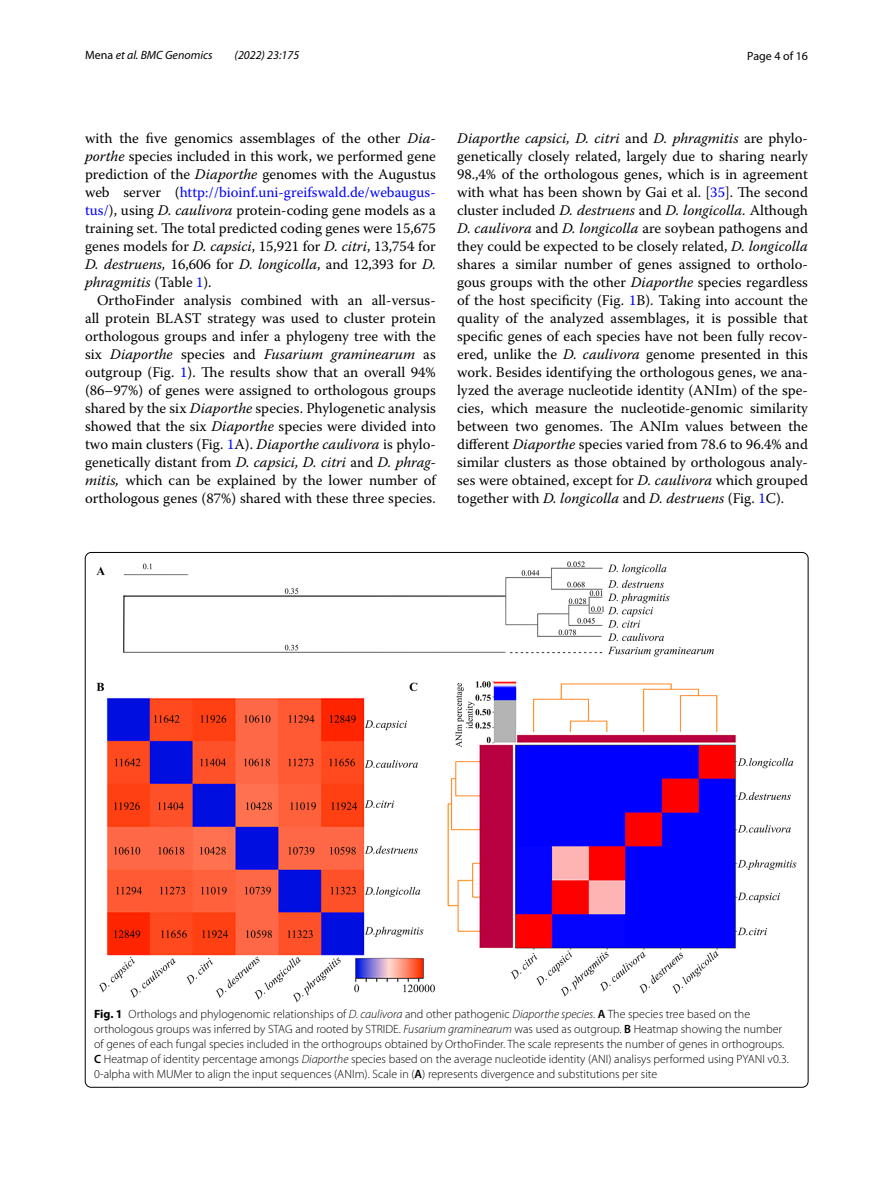
<style>
.page{position:relative;width:893px;height:1187px;background:#fff}
.page>*{position:absolute;margin:0;border:0;box-sizing:border-box;transform-origin:0 0}
.t1{font:14.7px/18px "Warnock Pro";color:#000;text-align:justify}
.t2{font:300 12px/15px "Myriad Pro";color:#000}
.t3{font:italic 12px "Myriad Pro";color:#000}
.t4{font:12px "Myriad Pro";color:#000}
.s1{font-style:normal}
.s2{font-style:italic}
.s3{color:#00f}
.s4{font-weight:700}
.s5{font-weight:600}
</style>
<div class="page">
<img style="left:96px;top:561px;width:701px;height:441px">
<p class="t3" style="left:85px;top:48px;width:129px"><span class="s1">Mena</span> et al. BMC Genomics</p>
<p class="t3" style="left:235px;top:48px;width:66px">(2022) 23:175</p>
<p class="t4" style="left:747px;top:48px;width:62px">Page 4 of 16</p>
<p class="t1" style="left:85px;top:128px;width:352px">with the five genomics assemblages of the other <span class="s2">Dia&shy;porthe</span> species included in this work, we performed gene prediction of the <span class="s2">Diaporthe</span> genomes with the Augustus web server (<span class="s3">http://bioinf.uni-greifswald.de/webaugus&shy;tus/</span>), using <span class="s2">D. caulivora</span> protein-coding gene models as a training set. The total predicted coding genes were 15,675 genes models for <span class="s2">D. capsici</span>, 15,921 for <span class="s2">D. citri</span>, 13,754 for <span class="s2">D. destruens,</span> 16,606 for <span class="s2">D. longicolla</span>, and 12,393 for <span class="s2">D. phragmitis</span> (Table <span class="s3">1</span>).</p>
<p class="t1" style="left:85px;top:290px;width:352px;text-indent:12px">OrthoFinder analysis combined with an all-versus&shy;all protein BLAST strategy was used to cluster protein orthologous groups and infer a phylogeny tree with the six <span class="s2">Diaporthe</span> species and <span class="s2">Fusarium graminearum</span> as outgroup (Fig. <span class="s3">1</span>). The results show that an overall 94% (86–97%) of genes were assigned to orthologous groups shared by the six <span class="s2">Diaporthe</span> species. Phylogenetic analysis showed that the six <span class="s2">Diaporthe</span> species were divided into two main clusters (Fig. <span class="s3">1</span>A). <span class="s2">Diaporthe caulivora</span> is phylo&shy;genetically distant from <span class="s2">D. capsici, D. citri</span> and <span class="s2">D. phrag&shy;mitis,</span> which can be explained by the lower number of orthologous genes (87%) shared with these three species.</p>
<p class="t1" style="left:457px;top:128px;width:352px"><span class="s2">Diaporthe capsici, D. citri</span> and <span class="s2">D. phragmitis</span> are phylo&shy;genetically closely related, largely due to sharing nearly 98.,4% of the orthologous genes, which is in agreement with what has been shown by Gai et al. [<span class="s3">35</span>]. The second cluster included <span class="s2">D. destruens</span> and <span class="s2">D. longicolla.</span> Although <span class="s2">D. caulivora</span> and <span class="s2">D. longicolla</span> are soybean pathogens and they could be expected to be closely related, <span class="s2">D. longicolla </span>shares a similar number of genes assigned to ortholo&shy;gous groups with the other <span class="s2">Diaporthe</span> species regardless of the host specificity (Fig. <span class="s3">1</span>B). Taking into account the quality of the analyzed assemblages, it is possible that specific genes of each species have not been fully recov&shy;ered, unlike the <span class="s2">D. caulivora</span> genome presented in this work. Besides identifying the orthologous genes, we ana&shy;lyzed the average nucleotide identity (ANIm) of the spe&shy;cies, which measure the nucleotide-genomic similarity between two genomes. The ANIm values between the different <span class="s2">Diaporthe</span> species varied from 78.6 to 96.4% and similar clusters as those obtained by orthologous analy&shy;ses were obtained, except for <span class="s2">D. caulivora</span> which grouped together with <span class="s2">D. longicolla</span> and <span class="s2">D. destruens</span> (Fig. <span class="s3">1</span>C).</p>
<p class="t2" style="left:94px;top:1006px;width:696px"><span class="s4">Fig. 1</span> Orthologs and phylogenomic relationships of <span class="s2">D. caulivora</span> and other pathogenic <span class="s2">Diaporthe species</span>. <span class="s5">A</span> The species tree based on the orthologous groups was inferred by STAG and rooted by STRIDE. <span class="s2">Fusarium graminearum</span> was used as outgroup. <span class="s5">B</span> Heatmap showing the number of genes of each fungal species included in the orthogroups obtained by OrthoFinder. The scale represents the number of genes in orthogroups.<br><span class="s5">C</span> Heatmap of identity percentage amongs <span class="s2">Diaporthe</span> species based on the average nucleotide identity (ANI) analisys performed using PYANI v0.3.<br>0-alpha with MUMer to align the input sequences (ANIm). Scale in (<span class="s5">A</span>) represents divergence and substitutions per site</p>
</div>
